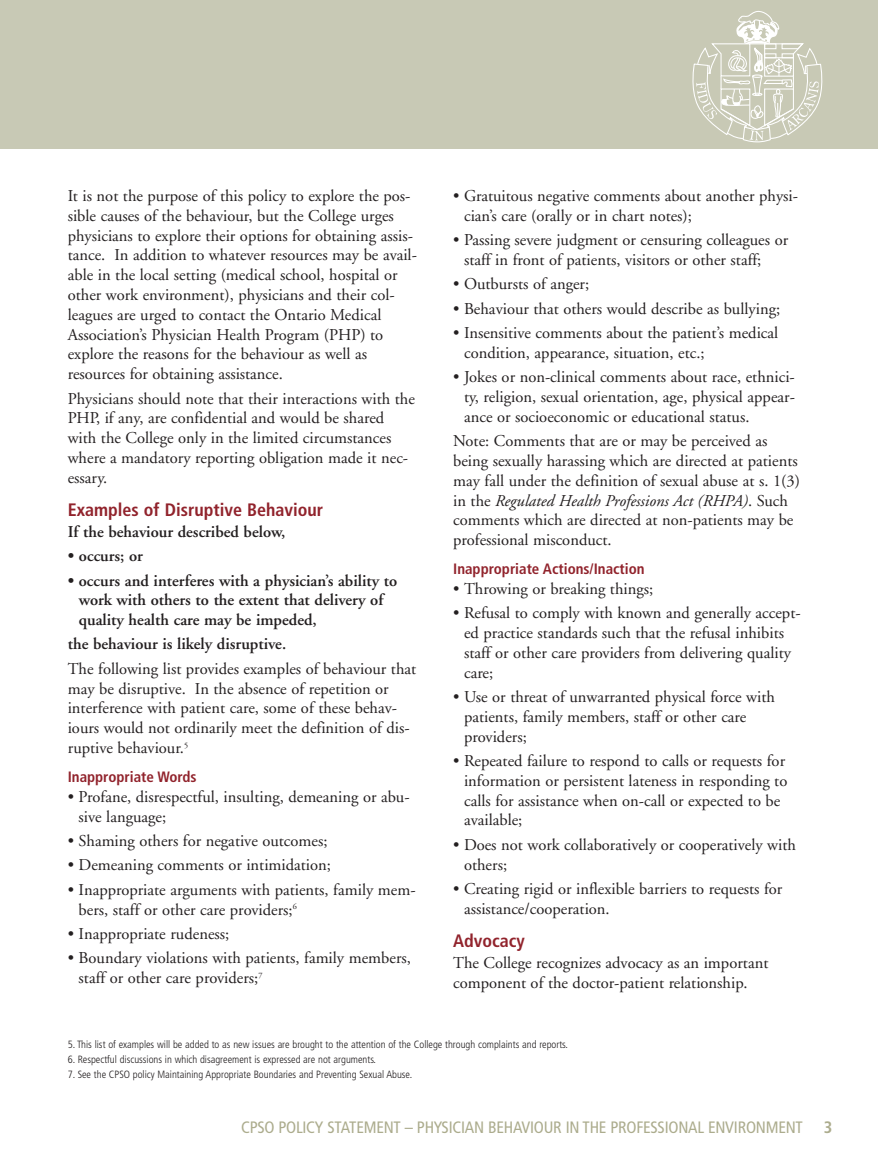
<style>
.page{position:relative;width:878px;height:1175px;background:#fff}
.page>*{position:absolute;margin:0;border:0;box-sizing:border-box;transform-origin:0 0}
.t1{font:700 condensed 18px "Frutiger";color:#91232c}
.t2{font:16.5px/19.8px "Adobe Garamond";color:#231f20}
.t3{font:600 16.5px/19.8px "Adobe Garamond";color:#231f20}
.t4{font:condensed 16.5px "Frutiger";letter-spacing:-.015em;color:#acac8d}
.t5{font:700 condensed 16.5px "Frutiger";color:#acac8d}
.t6{font:700 condensed 15px "Frutiger";color:#91232c}
.t7{font:300 condensed 10.5px "Frutiger";color:#231f20}
.s1{font-style:italic}
</style>
<div class="page">
<div style="left:0;top:0;width:878px;height:148px;background:#c8c9b5"></div>
<svg style="left:692px;top:11px;width:131px;height:132px"></svg>
<p class="t2" style="left:68px;top:187px;width:351px">It is not the purpose of this policy to explore the pos&shy;sible causes of the behaviour, but the College urges physicians to explore their options for obtaining assis&shy;tance. In addition to whatever resources may be avail&shy;able in the local setting (medical school, hospital or other work environment), physicians and their col&shy;leagues are urged to contact the Ontario Medical Association’s Physician Health Program (PHP) to explore the reasons for the behaviour as well as resources for obtaining assistance.</p>
<p class="t2" style="left:68px;top:390px;width:348px">Physicians should note that their interactions with the PHP, if any, are confidential and would be shared with the College only in the limited circumstances where a mandatory reporting obligation made it nec&shy;essary.</p>
<p class="t1" style="left:68px;top:502px;width:257px">Examples of Disruptive Behaviour</p>
<p class="t3" style="left:68px;top:523px;width:219px">If the behaviour described below,</p>
<p class="t3" style="left:68px;top:547px;width:77px">• occurs; or</p>
<p class="t3" style="left:79px;top:572px;width:320px;text-indent:-11px">• occurs and interferes with a physician’s ability to work with others to the extent that delivery of quality health care may be impeded,</p>
<p class="t3" style="left:68px;top:636px;width:220px">the behaviour is likely disruptive.</p>
<p class="t2" style="left:68px;top:660px;width:350px">The following list provides examples of behaviour that may be disruptive. In the absence of repetition or interference with patient care, some of these behav&shy;iours would not ordinarily meet the definition of dis&shy;ruptive behaviour.<sup>5</sup></p>
<p class="t6" style="left:68px;top:770px;width:130px">Inappropriate Words</p>
<p class="t2" style="left:79px;top:788px;width:332px;text-indent:-11px">• Profane, disrespectful, insulting, demeaning or abu&shy;sive language;</p>
<p class="t2" style="left:68px;top:832px;width:261px">• Shaming others for negative outcomes;</p>
<p class="t2" style="left:68px;top:856px;width:265px">• Demeaning comments or intimidation;</p>
<p class="t2" style="left:79px;top:881px;width:338px;text-indent:-11px">• Inappropriate arguments with patients, family mem&shy;bers, staff or other care providers;<sup>6</sup></p>
<p class="t2" style="left:68px;top:925px;width:163px">• Inappropriate rudeness;</p>
<p class="t2" style="left:79px;top:949px;width:334px;text-indent:-11px">• Boundary violations with patients, family members, staff or other care providers;<sup>7</sup></p>
<p class="t2" style="left:464px;top:187px;width:335px;text-indent:-11px">• Gratuitous negative comments about another physi&shy;cian’s care (orally or in chart notes);</p>
<p class="t2" style="left:464px;top:231px;width:325px;text-indent:-11px">• Passing severe judgment or censuring colleagues or staff in front of patients, visitors or other staff;</p>
<p class="t2" style="left:453px;top:275px;width:137px">• Outbursts of anger;</p>
<p class="t2" style="left:453px;top:300px;width:328px">• Behaviour that others would describe as bullying;</p>
<p class="t2" style="left:464px;top:324px;width:316px;text-indent:-11px">• Insensitive comments about the patient’s medical condition, appearance, situation, etc.;</p>
<p class="t2" style="left:464px;top:368px;width:332px;text-align:justify;text-indent:-11px">• Jokes or non-clinical comments about race, ethnici&shy;ty, religion, sexual orientation, age, physical appear&shy;ance or socioeconomic or educational status.</p>
<p class="t2" style="left:453px;top:432px;width:348px">Note: Comments that are or may be perceived as being sexually harassing which are directed at patients may fall under the definition of sexual abuse at s. 1(3) in the <span class="s1">Regulated Health Professions Act (RHPA)</span>. Such comments which are directed at non-patients may be professional misconduct.</p>
<p class="t6" style="left:453px;top:562px;width:193px">Inappropriate Actions/Inaction</p>
<p class="t2" style="left:453px;top:580px;width:201px">• Throwing or breaking things;</p>
<p class="t2" style="left:464px;top:604px;width:338px;text-indent:-11px">• Refusal to comply with known and generally accept&shy;ed practice standards such that the refusal inhibits staff or other care providers from delivering quality care;</p>
<p class="t2" style="left:464px;top:688px;width:312px;text-indent:-11px">• Use or threat of unwarranted physical force with patients, family members, staff or other care providers;</p>
<p class="t2" style="left:464px;top:752px;width:325px;text-indent:-11px">• Repeated failure to respond to calls or requests for information or persistent lateness in responding to calls for assistance when on-call or expected to be available;</p>
<p class="t2" style="left:464px;top:836px;width:333px;text-indent:-11px">• Does not work collaboratively or cooperatively with others;</p>
<p class="t2" style="left:464px;top:880px;width:320px;text-indent:-11px">• Creating rigid or inflexible barriers to requests for assistance/cooperation.</p>
<p class="t1" style="left:453px;top:933px;width:73px">Advocacy</p>
<p class="t2" style="left:453px;top:954px;width:317px">The College recognizes advocacy as an important component of the doctor-patient relationship.</p>
<p class="t7" style="left:68px;top:1040px;width:502px">5. This list of examples will be added to as new issues are brought to the attention of the College through complaints and reports.</p>
<p class="t7" style="left:68px;top:1055px;width:310px">6. Respectful discussions in which disagreement is expressed are not arguments.</p>
<p class="t7" style="left:68px;top:1070px;width:346px">7. See the CPSO policy Maintaining Appropriate Boundaries and Preventing Sexual Abuse.</p>
<p class="t4" style="left:241px;top:1120px;width:563px">CPSO POLICY STATEMENT – PHYSICIAN BEHAVIOUR IN THE PROFESSIONAL ENVIRONMENT</p>
<p class="t5" style="left:824px;top:1120px;width:10px">3</p>
</div>
